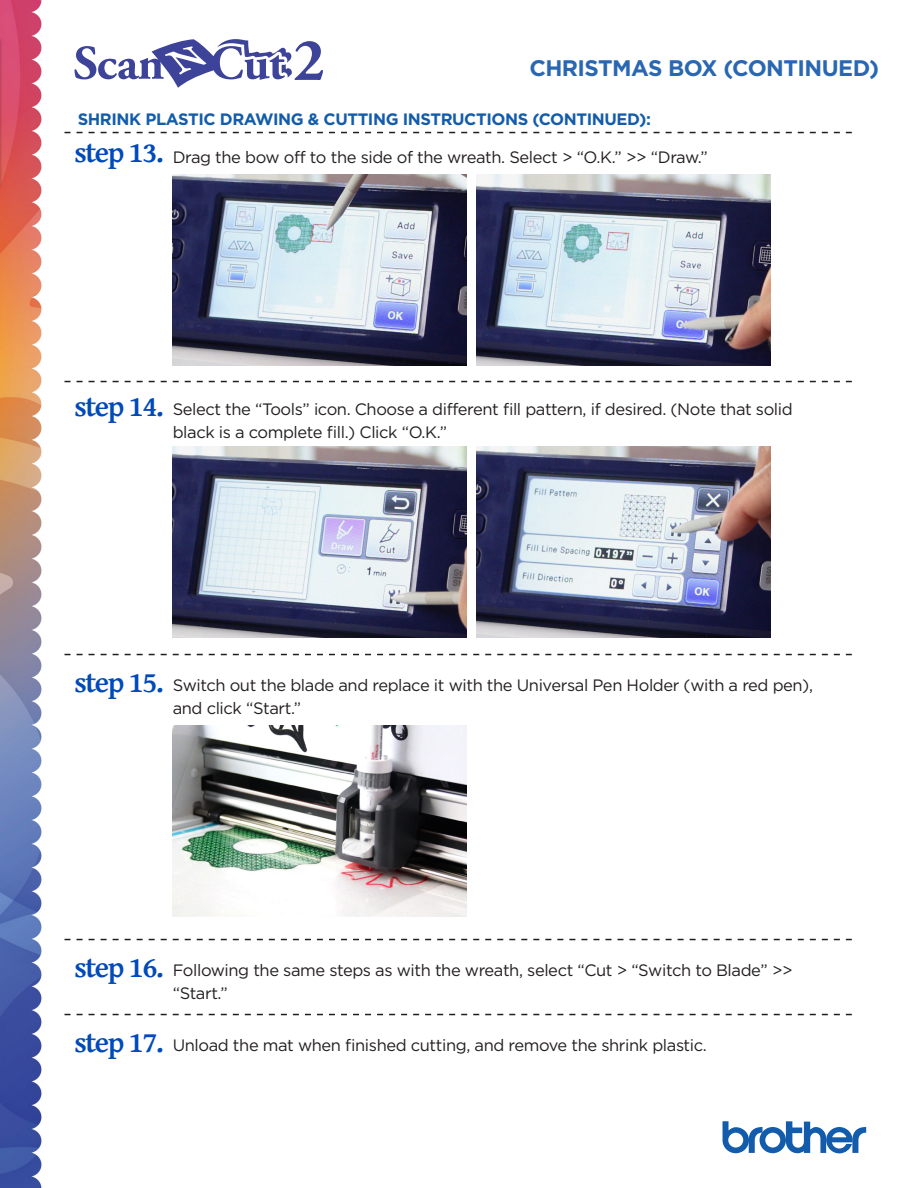
<style>
.page{position:relative;width:918px;height:1188px;background:#fff}
.page>*{position:absolute;margin:0;border:0;box-sizing:border-box;transform-origin:0 0}
.t1{font:700 29.7px "Gentium Basic";letter-spacing:-.05em;color:#004aba}
.t2{font:700 22.5px "Gotham";letter-spacing:-.025em;color:#2a67b2}
.t3{font:16.5px/22.5px "Gotham";letter-spacing:-.025em;color:#231f20}
.t4{font:700 16.5px "Gotham";letter-spacing:-.025em;color:#135cab}
</style>
<div class="page">
<img style="left:0;top:0;width:867px;height:1188px">
<svg style="left:75px;top:39px;width:248px;height:49px"></svg>
<svg style="left:65px;top:381px;width:787px;height:1px"></svg>
<svg style="left:65px;top:654px;width:787px;height:1px"></svg>
<img style="left:173px;top:175px;width:294px;height:191px">
<svg style="left:65px;top:132px;width:787px;height:1px"></svg>
<img style="left:173px;top:447px;width:294px;height:191px">
<img style="left:173px;top:726px;width:294px;height:191px">
<svg style="left:65px;top:939px;width:787px;height:1px"></svg>
<svg style="left:65px;top:1014px;width:787px;height:1px"></svg>
<svg style="left:723px;top:1121px;width:143px;height:32px"></svg>
<img style="left:477px;top:447px;width:294px;height:191px">
<img style="left:477px;top:175px;width:294px;height:191px">
<p class="t2" style="left:529px;top:55px;width:351px">CHRISTMAS BOX (CONTINUED)</p>
<p class="t4" style="left:78px;top:110px;width:575px">SHRINK PLASTIC DRAWING &amp; CUTTING INSTRUCTIONS (CONTINUED):</p>
<p class="t1" style="left:75px;top:130px;width:91px">step 13.</p>
<p class="t3" style="left:173px;top:146px;width:537px">Drag the bow off to the side of the wreath. Select &gt; “O.K.” &gt;&gt; “Draw.”</p>
<p class="t1" style="left:75px;top:384px;width:91px">step 14.</p>
<p class="t3" style="left:173px;top:398px;width:622px">Select the “Tools” icon. Choose a different fill pattern, if desired. (Note that solid black is a complete fill.) Click “O.K.”</p>
<p class="t1" style="left:75px;top:660px;width:91px">step 15.</p>
<p class="t3" style="left:173px;top:674px;width:642px">Switch out the blade and replace it with the Universal Pen Holder (with a red pen), and click “Start.”</p>
<p class="t1" style="left:75px;top:945px;width:91px">step 16.</p>
<p class="t3" style="left:173px;top:959px;width:622px">Following the same steps as with the wreath, select “Cut &gt; “Switch to Blade” &gt;&gt; “Start.”</p>
<p class="t1" style="left:75px;top:1020px;width:91px">step 17.</p>
<p class="t3" style="left:173px;top:1034px;width:536px">Unload the mat when finished cutting, and remove the shrink plastic.</p>
</div>
